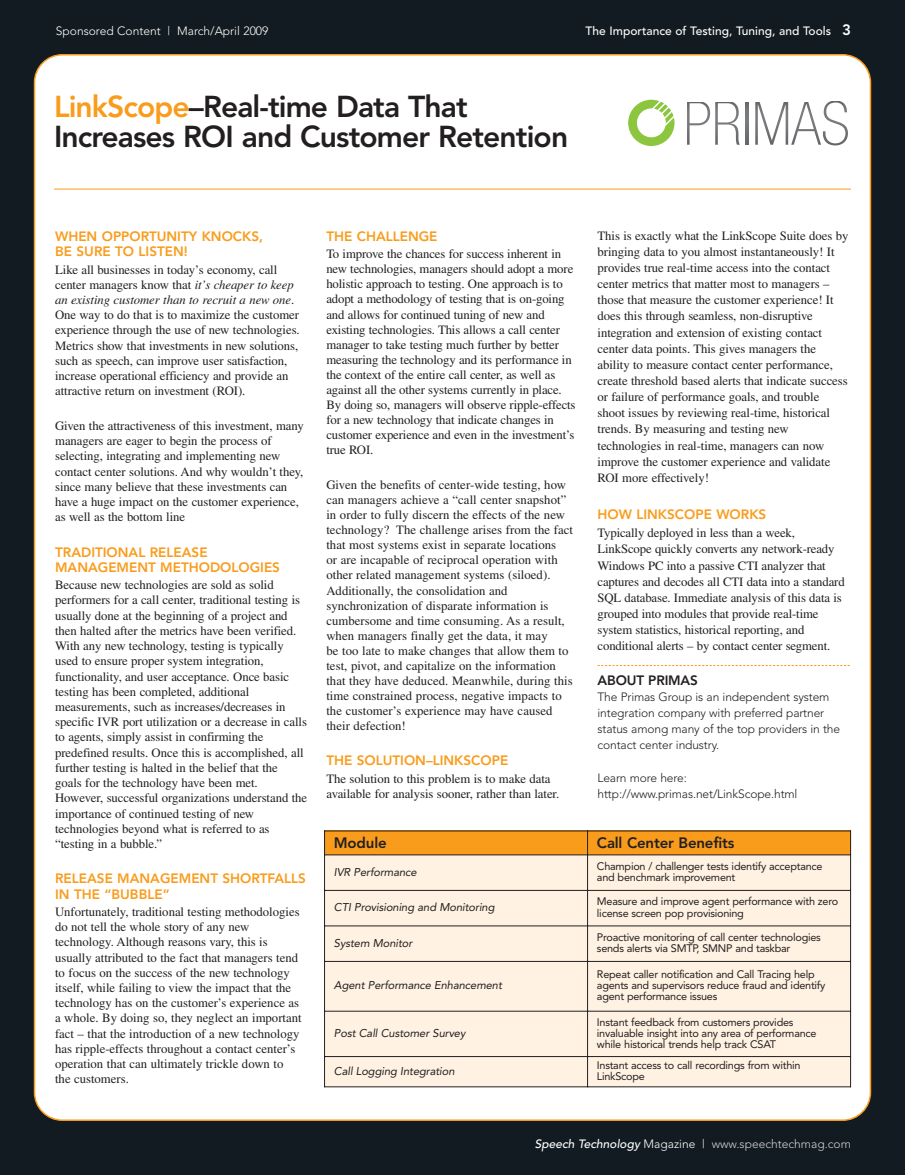
<style>
.page{position:relative;width:905px;height:1175px;background:#fff}
.page>*{position:absolute;margin:0;border:0;box-sizing:border-box;transform-origin:0 0}
.t1{font:800 30px/30px "Avenir";letter-spacing:-.03em;color:#231f20}
.t2{font:800 15px "Avenir";letter-spacing:-.01em;color:#231f20}
.t3{font:800 13.5px/15.1px "Avenir";color:#f99c1c}
.t4{font:800 13.5px "Avenir";letter-spacing:-.01em;color:#231f20}
.t5{font:12.75px/15.1px "Times";letter-spacing:-.005em;color:#231f20}
.t6{font:300 12px/16.2px "Avenir";letter-spacing:-.01em;color:#231f20}
.t7{font:300 12px "Avenir";color:#d1d2d4}
.t8{font:500 12px "Avenir";color:#fff}
.t9{font:300 12px "Avenir";color:#fff}
.t10{font:11.25px "Avenir";letter-spacing:-.01em;color:#231f20}
.t11{font:10.8px/11.2px "Avenir";letter-spacing:-.02em;color:#231f20}
.s1{font-weight:800;font-size:15px}
.s2{color:#f99c1c}
.s3{font-style:italic}
.s4{font-weight:500;color:#fff}
.s5{color:#fff}
</style>
<div class="page">
<div style="left:110px;top:0;width:794px;height:1174px;background:#121b21"></div>
<div style="left:0;top:0;width:111px;height:1174px;background:#121b21"></div>
<div style="left:34px;top:54px;width:837px;height:1066px;background:#fff"></div>
<svg style="left:597px;top:665px;width:252px;height:1px"></svg>
<svg style="left:687px;top:101px;width:61px;height:44px;background:#e3e3e3"></svg>
<svg style="left:745px;top:101px;width:3px;height:39px"></svg>
<svg style="left:755px;top:100px;width:93px;height:45px;background:#dfe0e0"></svg>
<svg style="left:628px;top:100px;width:46px;height:46px;background:#cbe5a8"></svg>
<div style="left:324px;top:830px;width:263px;height:25px;background:#f99c1c"></div>
<div style="left:587px;top:830px;width:263px;height:25px;background:#f99c1c"></div>
<div style="left:324px;top:855px;width:263px;height:35px;background:#fff2e2"></div>
<div style="left:587px;top:855px;width:263px;height:35px;background:#fff2e2"></div>
<div style="left:324px;top:890px;width:263px;height:36px;background:#fff2e2"></div>
<div style="left:587px;top:890px;width:263px;height:36px;background:#fff2e2"></div>
<div style="left:324px;top:926px;width:263px;height:35px;background:#fff2e2"></div>
<div style="left:587px;top:926px;width:263px;height:35px;background:#fff2e2"></div>
<div style="left:324px;top:961px;width:263px;height:50px;background:#fff2e2"></div>
<div style="left:587px;top:961px;width:263px;height:50px;background:#fff2e2"></div>
<div style="left:324px;top:1011px;width:263px;height:45px;background:#fff2e2"></div>
<div style="left:587px;top:1011px;width:263px;height:45px;background:#fff2e2"></div>
<div style="left:324px;top:1056px;width:263px;height:31px;background:#fff2e2"></div>
<div style="left:587px;top:1056px;width:263px;height:31px;background:#fff2e2"></div>
<hr style="left:324px;top:830px;width:1px;height:257px;background:#231f20">
<hr style="left:587px;top:830px;width:1px;height:257px;background:#231f20">
<hr style="left:850px;top:830px;width:1px;height:257px;background:#231f20">
<hr style="left:324px;top:830px;width:526px;height:1px;background:#231f20">
<hr style="left:324px;top:854px;width:526px;height:1px;background:#231f20">
<hr style="left:324px;top:890px;width:526px;height:1px;background:#231f20">
<hr style="left:324px;top:925px;width:526px;height:1px;background:#231f20">
<hr style="left:324px;top:961px;width:526px;height:1px;background:#231f20">
<hr style="left:324px;top:1010px;width:526px;height:1px;background:#231f20">
<hr style="left:324px;top:1056px;width:526px;height:1px;background:#231f20">
<hr style="left:324px;top:1086px;width:526px;height:1px;background:#231f20">
<hr style="left:54px;top:189px;width:796px;height:1px;background:#f99c1c">
<p class="t9" style="left:56px;top:25px;width:214px">Sponsored Content | March/April 2009</p>
<p class="t8" style="left:585px;top:26px;width:267px">The Importance of Testing, Tuning, and Tools <span class="s1">3</span></p>
<h1 class="t1" style="left:54px;top:94px;width:515px"><span class="s2">LinkScope</span>–Real-time Data That<br>Increases ROI and Customer Retention</h1>
<p class="t3" style="left:55px;top:230px;width:209px">WHEN OPPORTUNITY KNOCKS,<br>BE SURE TO LISTEN!</p>
<p class="t5" style="left:55px;top:263px;width:246px">Like all businesses in today’s economy, call center managers know that <span class="s3">it’s cheaper to keep an existing customer than to recruit a new one</span>.<br>One way to do that is to maximize the customer experience through the use of new technologies.<br>Metrics show that investments in new solutions, such as speech, can improve user satisfaction, increase operational efficiency and provide an attractive return on investment (ROI).</p>
<p class="t5" style="left:55px;top:419px;width:250px">Given the attractiveness of this investment, many managers are eager to begin the process of selecting, integrating and implementing new contact center solutions. And why wouldn’t they, since many believe that these investments can have a huge impact on the customer experience, as well as the bottom line</p>
<p class="t3" style="left:55px;top:545px;width:226px">TRADITIONAL RELEASE<br>MANAGEMENT METHODOLOGIES</p>
<p class="t5" style="left:55px;top:578px;width:253px">Because new technologies are sold as solid performers for a call center, traditional testing is usually done at the beginning of a project and then halted after the metrics have been verified.<br>With any new technology, testing is typically used to ensure proper system integration, functionality, and user acceptance. Once basic testing has been completed, additional measurements, such as increases/decreases in specific IVR port utilization or a decrease in calls to agents, simply assist in confirming the predefined results. Once this is accomplished, all further testing is halted in the belief that the goals for the technology have been met.<br>However, successful organizations understand the importance of continued testing of new technologies beyond what is referred to as “testing in a bubble.”</p>
<p class="t3" style="left:55px;top:872px;width:252px">RELEASE MANAGEMENT SHORTFALLS<br>IN THE “BUBBLE”</p>
<p class="t5" style="left:55px;top:905px;width:248px">Unfortunately, traditional testing methodologies do not tell the whole story of any new technology. Although reasons vary, this is usually attributed to the fact that managers tend to focus on the success of the new technology itself, while failing to view the impact that the technology has on the customer’s experience as a whole. By doing so, they neglect an important fact – that the introduction of a new technology has ripple-effects throughout a contact center’s operation that can ultimately trickle down to the customers.</p>
<p class="t3" style="left:326px;top:230px;width:113px">THE CHALLENGE</p>
<p class="t5" style="left:326px;top:247px;width:251px">To improve the chances for success inherent in new technologies, managers should adopt a more holistic approach to testing. One approach is to adopt a methodology of testing that is on-going and allows for continued tuning of new and existing technologies. This allows a call center manager to take testing much further by better measuring the technology and its performance in the context of the entire call center, as well as against all the other systems currently in place.<br>By doing so, managers will observe ripple-effects for a new technology that indicate changes in customer experience and even in the investment’s true ROI.</p>
<p class="t5" style="left:326px;top:478px;width:248px">Given the benefits of center-wide testing, how can managers achieve a “call center snapshot” in order to fully discern the effects of the new technology? The challenge arises from the fact that most systems exist in separate locations<br>or are incapable of reciprocal operation with other related management systems (siloed).<br>Additionally, the consolidation and synchronization of disparate information is cumbersome and time consuming. As a result, when managers finally get the data, it may<br>be too late to make changes that allow them to test, pivot, and capitalize on the information that they have deduced. Meanwhile, during this time constrained process, negative impacts to the customer’s experience may have caused their defection!</p>
<p class="t3" style="left:326px;top:754px;width:183px">THE SOLUTION–LINKSCOPE</p>
<p class="t5" style="left:326px;top:772px;width:234px">The solution to this problem is to make data available for analysis sooner, rather than later.</p>
<p class="t5" style="left:597px;top:228px;width:252px;line-height:16.2px">This is exactly what the LinkScope Suite does by bringing data to you almost instantaneously! It provides true real-time access into the contact center metrics that matter most to managers – those that measure the customer experience! It does this through seamless, non-disruptive integration and extension of existing contact center data points. This gives managers the ability to measure contact center performance, create threshold based alerts that indicate success or failure of performance goals, and trouble shoot issues by reviewing real-time, historical trends. By measuring and testing new technologies in real-time, managers can now improve the customer experience and validate ROI more effectively!</p>
<p class="t3" style="left:597px;top:508px;width:170px">HOW LINKSCOPE WORKS</p>
<p class="t5" style="left:597px;top:526px;width:249px;line-height:16.2px">Typically deployed in less than a week, LinkScope quickly converts any network-ready Windows PC into a passive CTI analyzer that captures and decodes all CTI data into a standard SQL database. Immediate analysis of this data is grouped into modules that provide real-time system statistics, historical reporting, and conditional alerts – by contact center segment.</p>
<p class="t4" style="left:597px;top:674px;width:102px">ABOUT PRIMAS</p>
<p class="t6" style="left:597px;top:689px;width:244px">The Primas Group is an independent system integration company with preferred partner status among many of the top providers in the contact center industry.</p>
<p class="t6" style="left:597px;top:770px;width:201px">Learn more here: http://www.primas.net/LinkScope.html</p>
<p class="t2" style="left:334px;top:836px;width:54px">Module</p>
<p class="t2" style="left:597px;top:836px;width:139px">Call Center Benefits</p>
<p class="t10" style="left:334px;top:867px;width:86px">IVR Performance</p>
<p class="t11" style="left:597px;top:861px;width:227px">Champion / challenger tests identify acceptance and benchmark improvement</p>
<p class="t10" style="left:334px;top:902px;width:164px">CTI Provisioning and Monitoring</p>
<p class="t11" style="left:597px;top:897px;width:243px">Measure and improve agent performance with zero license screen pop provisioning</p>
<p class="t10" style="left:334px;top:938px;width:82px">System Monitor</p>
<p class="t11" style="left:597px;top:932px;width:225px">Proactive monitoring of call center technologies sends alerts via SMTP, SMNP and taskbar</p>
<p class="t10" style="left:334px;top:980px;width:171px">Agent Performance Enhancement</p>
<p class="t11" style="left:597px;top:969px;width:230px">Repeat caller notification and Call Tracing help agents and supervisors reduce fraud and identify agent performance issues</p>
<p class="t10" style="left:334px;top:1028px;width:133px">Post Call Customer Survey</p>
<p class="t11" style="left:597px;top:1017px;width:221px">Instant feedback from customers provides invaluable insight into any area of performance while historical trends help track CSAT</p>
<p class="t10" style="left:334px;top:1066px;width:124px">Call Logging Integration</p>
<p class="t11" style="left:597px;top:1060px;width:205px">Instant access to call recordings from within<br>LinkScope</p>
<p class="t7" style="left:534px;top:1139px;width:318px"><span class="s4">Speech Technology</span> <span class="s5">Magazine |</span> www.speechtechmag.com</p>
</div>
